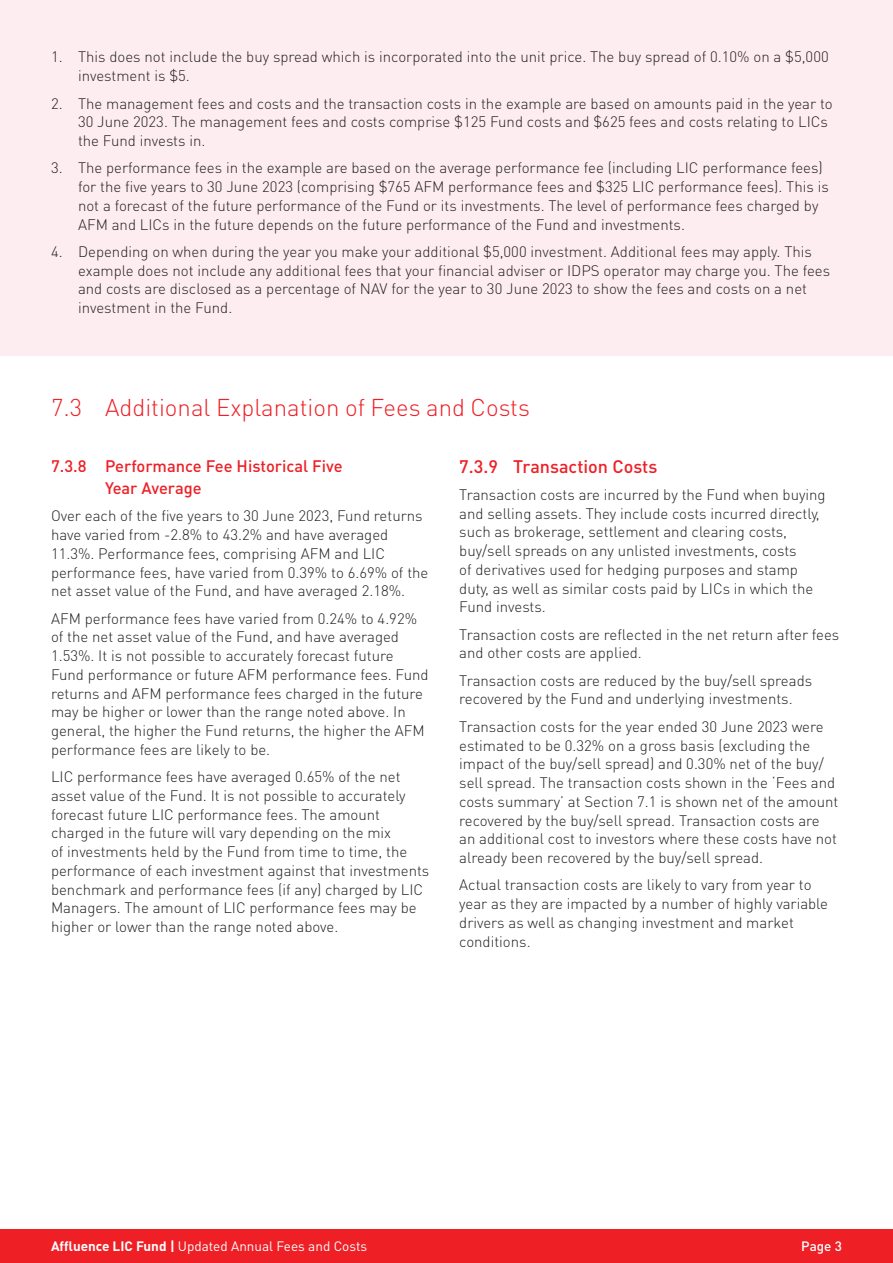
<style>
.page{position:relative;width:893px;height:1263px;background:#fff}
.page>*{position:absolute;margin:0;border:0;box-sizing:border-box;transform-origin:0 0}
.Body_H1{font:300 24px "DIN Pro";color:#ee2026}
.Body_H2{font:500 18px "DIN Pro";color:#ee2026}
.Body_H2-2{font:500 16.5px/22.5px "DIN Pro";color:#ee2026}
.Body_text{font:300 15px/18.8px "DIN Pro";color:#231f20}
.t1{font:13.5px "DIN Pro";color:#fff}
.t2{font:500 13.5px "DIN Pro";color:#fff}
.s1{font-weight:700}
</style>
<div class="page">
<div style="left:0;top:1229px;width:893px;height:34px;background:#ee2026"></div>
<div style="left:0;top:0;width:893px;height:356px;background:#fdedf1"></div>
<p class="Body_text" style="left:78px;top:47px;width:752px;text-indent:-27px">1. This does not include the buy spread which is incorporated into the unit price. The buy spread of 0.10% on a $5,000 investment is $5.</p>
<p class="Body_text" style="left:78px;top:93px;width:756px;text-indent:-27px">2. The management fees and costs and the transaction costs in the example are based on amounts paid in the year to<br>30 June 2023. The management fees and costs comprise $125 Fund costs and $625 fees and costs relating to LICs the Fund invests in.</p>
<p class="Body_text" style="left:78px;top:158px;width:752px;text-indent:-27px">3. The performance fees in the example are based on the average performance fee (including LIC performance fees) for the five years to 30 June 2023 (comprising $765 AFM performance fees and $325 LIC performance fees). This is not a forecast of the future performance of the Fund or its investments. The level of performance fees charged by AFM and LICs in the future depends on the future performance of the Fund and investments.</p>
<p class="Body_text" style="left:78px;top:241px;width:754px;text-indent:-27px">4. Depending on when during the year you make your additional $5,000 investment. Additional fees may apply. This example does not include any additional fees that your financial adviser or IDPS operator may charge you. The fees and costs are disclosed as a percentage of NAV for the year to 30 June 2023 to show the fees and costs on a net investment in the Fund.</p>
<p class="Body_H1" style="left:51px;top:391px;width:480px">7.3 Additional Explanation of Fees and Costs</p>
<p class="Body_H2-2" style="left:105px;top:454px;width:239px;text-indent:-54px">7.3.8 Performance Fee Historical Five<br>Year Average</p>
<p class="Body_text" style="left:51px;top:506px;width:379px">Over each of the five years to 30 June 2023, Fund returns have varied from -2.8% to 43.2% and have averaged 11.3%. Performance fees, comprising AFM and LIC performance fees, have varied from 0.39% to 6.69% of the net asset value of the Fund, and have averaged 2.18%.</p>
<p class="Body_text" style="left:51px;top:608px;width:379px">AFM performance fees have varied from 0.24% to 4.92% of the net asset value of the Fund, and have averaged 1.53%. It is not possible to accurately forecast future Fund performance or future AFM performance fees. Fund returns and AFM performance fees charged in the future may be higher or lower than the range noted above. In general, the higher the Fund returns, the higher the AFM performance fees are likely to be.</p>
<p class="Body_text" style="left:51px;top:767px;width:380px">LIC performance fees have averaged 0.65% of the net asset value of the Fund. It is not possible to accurately forecast future LIC performance fees. The amount charged in the future will vary depending on the mix<br>of investments held by the Fund from time to time, the performance of each investment against that investments benchmark and performance fees (if any) charged by LIC Managers. The amount of LIC performance fees may be higher or lower than the range noted above.</p>
<p class="Body_H2" style="left:459px;top:454px;width:200px">7.3.9 Transaction Costs</p>
<p class="Body_text" style="left:459px;top:484px;width:368px">Transaction costs are incurred by the Fund when buying and selling assets. They include costs incurred directly, such as brokerage, settlement and clearing costs, buy/sell spreads on any unlisted investments, costs<br>of derivatives used for hedging purposes and stamp duty, as well as similar costs paid by LICs in which the Fund invests.</p>
<p class="Body_text" style="left:459px;top:624px;width:382px">Transaction costs are reflected in the net return after fees and other costs are applied.</p>
<p class="Body_text" style="left:459px;top:670px;width:354px">Transaction costs are reduced by the buy/sell spreads recovered by the Fund and underlying investments.</p>
<p class="Body_text" style="left:459px;top:716px;width:381px">Transaction costs for the year ended 30 June 2023 were estimated to be 0.32% on a gross basis (excluding the impact of the buy/sell spread) and 0.30% net of the buy/ sell spread. The transaction costs shown in the ‘Fees and costs summary’ at Section 7.1 is shown net of the amount recovered by the buy/sell spread. Transaction costs are an additional cost to investors where these costs have not already been recovered by the buy/sell spread.</p>
<p class="Body_text" style="left:459px;top:875px;width:370px">Actual transaction costs are likely to vary from year to year as they are impacted by a number of highly variable drivers as well as changing investment and market conditions.</p>
<p class="t1" style="left:51px;top:1237px;width:318px"><span class="s1">Affluence LIC Fund |</span> Updated Annual Fees and Costs</p>
<p class="t2" style="left:801px;top:1237px;width:42px">Page 3</p>
</div>
